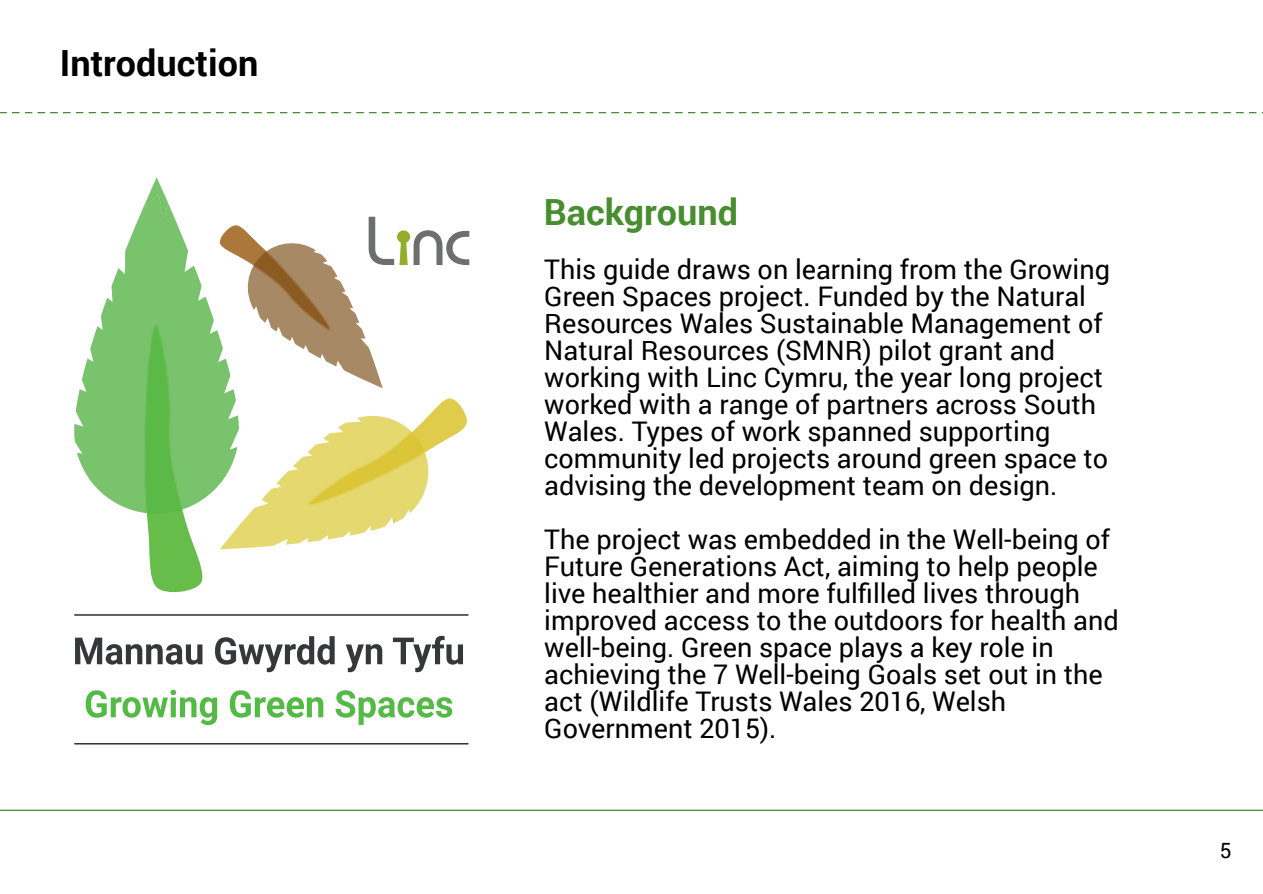
<style>
.page{position:relative;width:1263px;height:894px;background:#fff}
.page>*{position:absolute;margin:0;border:0;box-sizing:border-box;transform-origin:0 0}
.t1{font:700 36px "Roboto";color:#000}
.t2{font:700 36px "Roboto";color:#498d31}
.t3{font:27px/27px "Roboto";color:#000}
.t4{font:21px "Roboto";color:#000}
</style>
<div class="page">
<svg style="left:0;top:112px;width:1263px;height:1px"></svg>
<hr style="left:0;top:809px;width:1263px;height:1px;background:#498d31">
<img style="left:239px;top:226px;width:19px;height:63px">
<img style="left:248px;top:243px;width:135px;height:145px">
<img style="left:372px;top:398px;width:95px;height:80px">
<img style="left:220px;top:416px;width:208px;height:133px">
<img style="left:146px;top:513px;width:56px;height:79px">
<img style="left:74px;top:203px;width:165px;height:310px">
<img style="left:144px;top:177px;width:24px;height:40px">
<svg style="left:75px;top:637px;width:127px;height:27px"></svg>
<svg style="left:215px;top:636px;width:120px;height:36px"></svg>
<svg style="left:346px;top:644px;width:36px;height:28px"></svg>
<svg style="left:393px;top:635px;width:70px;height:37px"></svg>
<svg style="left:86px;top:689px;width:131px;height:35px"></svg>
<svg style="left:230px;top:690px;width:93px;height:27px"></svg>
<svg style="left:336px;top:690px;width:116px;height:34px"></svg>
<hr style="left:74px;top:614px;width:394px;height:1px;background:#343838">
<hr style="left:74px;top:742px;width:394px;height:2px;background:#343838">
<svg style="left:369px;top:217px;width:100px;height:48px"></svg>
<h1 class="t1" style="left:60px;top:38px;width:200px">Introduction</h1>
<h1 class="t2" style="left:544px;top:187px;width:196px">Background</h1>
<p class="t3" style="left:544px;top:254px;width:567px">This guide draws on learning from the Growing Green Spaces project. Funded by the Natural Resources Wales Sustainable Management of Natural Resources (SMNR) pilot grant and working with Linc Cymru, the year long project worked with a range of partners across South Wales. Types of work spanned supporting community led projects around green space to advising the development team on design.</p>
<p class="t3" style="left:544px;top:524px;width:576px">The project was embedded in the Well-being of Future Generations Act, aiming to help people live healthier and more fulfilled lives through improved access to the outdoors for health and well-being. Green space plays a key role in achieving the 7 Well-being Goals set out in the act (Wildlife Trusts Wales 2016, Welsh Government 2015).</p>
<p class="t4" style="left:1220px;top:835px;width:13px">5</p>
</div>
